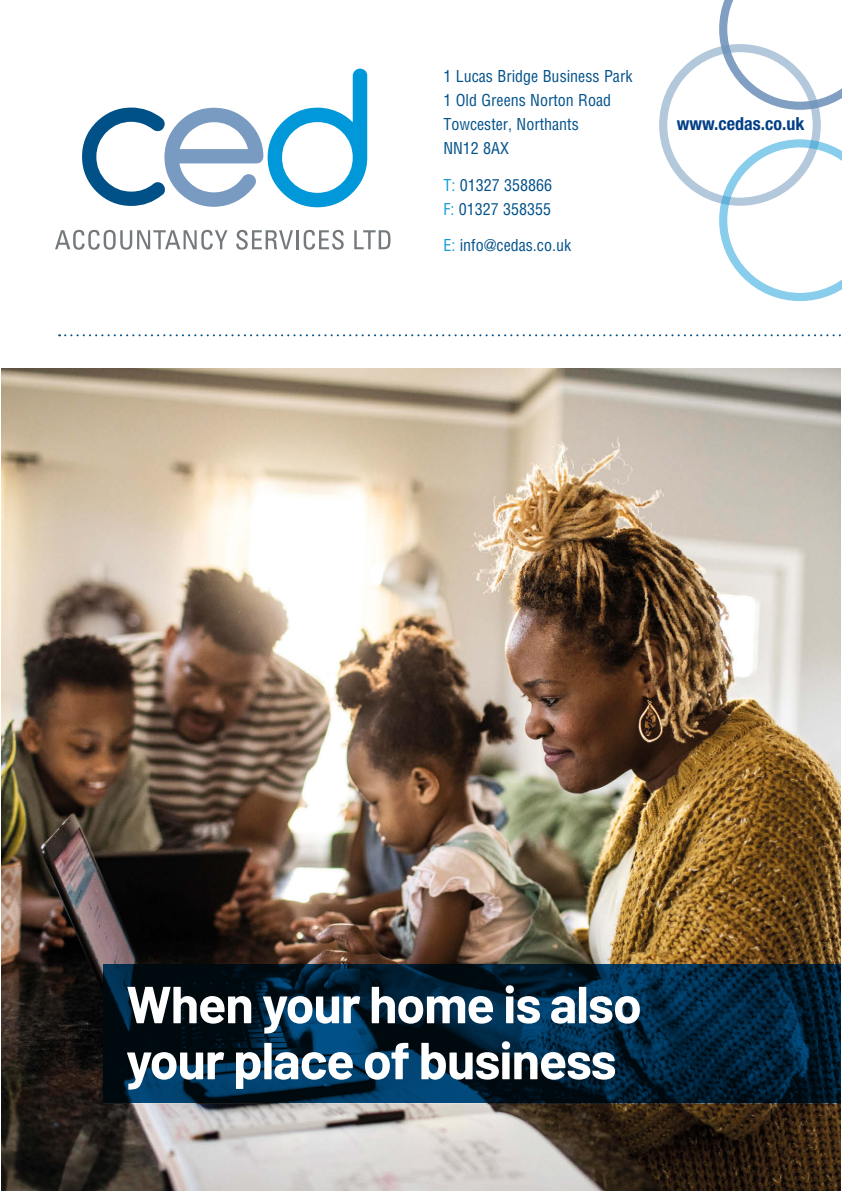
<style>
.page{position:relative;width:842px;height:1191px;background:#fff}
.page>*{position:absolute;margin:0;border:0;box-sizing:border-box;transform-origin:0 0}
.t1{font:700 52px/56px "Barlow";letter-spacing:-.02em;color:#fff}
.t2{font:700 condensed 18px "Helvetica Neue";color:#033f86}
.t3{font:condensed 16px/24px "Helvetica";color:#02528a}
.s1{color:#119cd7}
</style>
<div class="page">
<svg style="left:82px;top:69px;width:285px;height:138px"></svg>
<svg style="left:55px;top:230px;width:173px;height:20px"></svg>
<svg style="left:236px;top:230px;width:57px;height:20px"></svg>
<hr style="left:296px;top:230px;width:3px;height:19px;background:#73797d">
<svg style="left:304px;top:230px;width:40px;height:20px"></svg>
<svg style="left:354px;top:230px;width:36px;height:19px"></svg>
<svg style="left:719px;top:0;width:123px;height:110px"></svg>
<div style="left:659px;top:44px;width:162px;height:162px;border:8px solid #6a91ba;border-radius:50%"></div>
<svg style="left:719px;top:139px;width:123px;height:162px"></svg>
<svg style="left:59px;top:334px;width:782px;height:2px"></svg>
<img style="left:1px;top:369px;width:839px;height:822px">
<svg style="left:103px;top:964px;width:737px;height:139px;background:#00223a"></svg>
<p class="t3" style="left:443px;top:63px;width:191px">1 Lucas Bridge Business Park<br>1 Old Greens Norton Road<br>Towcester, Northants<br>NN12 8AX</p>
<p class="t3" style="left:443px;top:172px;width:110px"><span class="s1">T:</span> 01327 358866<br><span class="s1">F:</span> 01327 358355</p>
<p class="t3" style="left:443px;top:233px;width:129px"><span class="s1">E:</span> info@cedas.co.uk</p>
<p class="t2" style="left:677px;top:113px;width:129px">www.cedas.co.uk</p>
<h1 class="t1" style="left:126px;top:972px;width:517px">When your home is also your place of business</h1>
</div>
